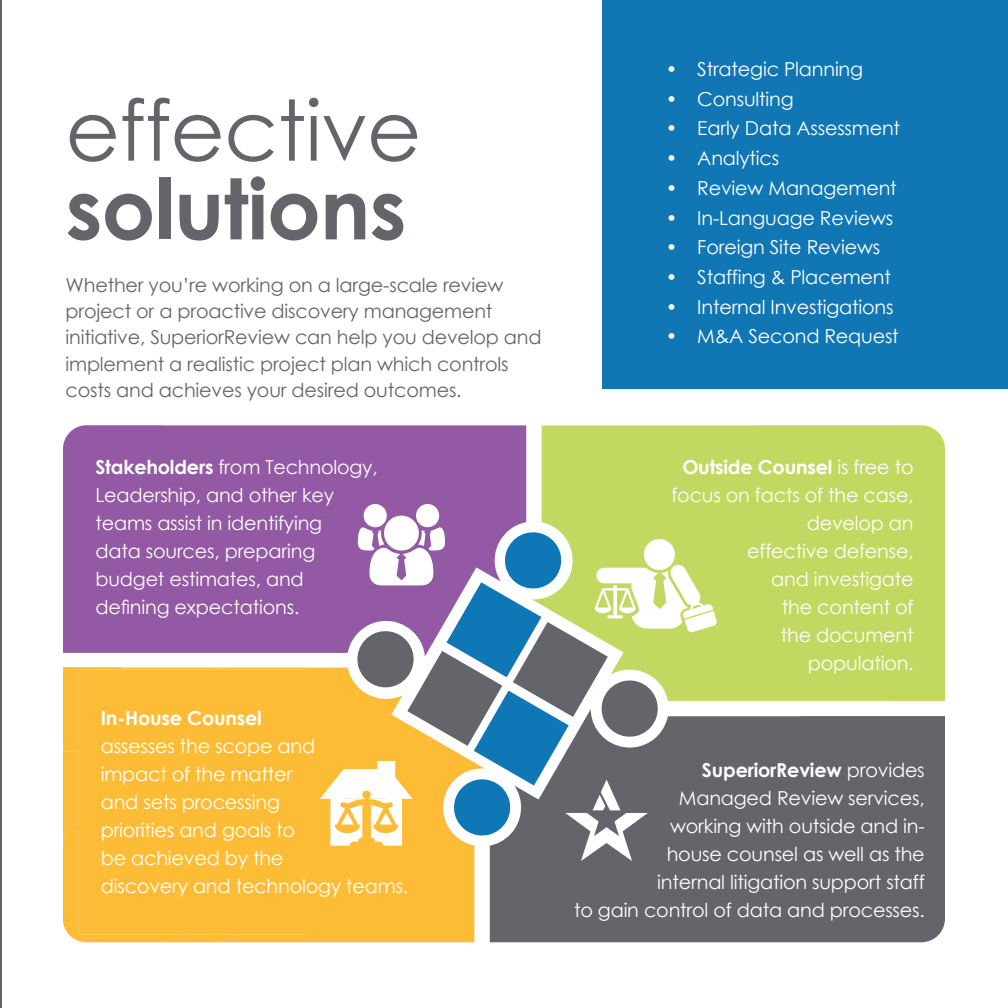
<style>
.page{position:relative;width:1008px;height:1008px;background:#fff}
.page>*{position:absolute;margin:0;border:0;box-sizing:border-box;transform-origin:0 0}
.t1{font:84px "Century Gothic";letter-spacing:-.01em;color:#64656a}
.t2{font:700 84px "Century Gothic";letter-spacing:-.01em;color:#64656a}
.t3{font:19.25px/28px "Century Gothic";letter-spacing:-.01em;color:#fff}
.t4{font:19.25px/26.2px "Century Gothic";letter-spacing:-.01em;color:#64656a}
.t5{font:700 19.25px "Century Gothic";letter-spacing:-.01em;color:#fff}
.s1{font-weight:700}
</style>
<div class="page">
<div style="left:63px;top:425px;width:463px;height:228px;background:#9359a4"></div>
<div style="left:541px;top:425px;width:404px;height:276px;background:#c2d961"></div>
<div style="left:490px;top:716px;width:455px;height:226px;background:#63656a"></div>
<div style="left:237px;top:668px;width:238px;height:274px;background:#fdbc35"></div>
<div style="left:63px;top:667px;width:174px;height:275px;background:#fdbc35"></div>
<div style="left:78px;top:669px;width:230px;height:266px;background:#fdbc35"></div>
<div style="left:602px;top:0;width:406px;height:388px;background:#1077b4"></div>
<hr style="left:0;top:0;width:1px;height:1008px;background:#63656a">
<div style="left:384px;top:516px;width:35px;height:35px;background:#fff;border-radius:50%"></div>
<div style="left:416px;top:504px;width:23px;height:23px;background:#fff;border-radius:50%"></div>
<div style="left:364px;top:504px;width:23px;height:23px;background:#fff;border-radius:50%"></div>
<svg style="left:320px;top:527px;width:397px;height:334px"></svg>
<h1 class="t1" style="left:66px;top:72px;width:357px">effective</h1>
<h1 class="t2" style="left:66px;top:145px;width:343px">solutions</h1>
<p class="t4" style="left:66px;top:272px;width:478px">Whether you’re working on a large-scale review project or a proactive discovery management initiative, SuperiorReview can help you develop and implement a realistic project plan which controls costs and achieves your desired outcomes.</p>
<p class="t3" style="left:666px;top:55px;width:199px">• Strategic Planning</p>
<p class="t3" style="left:666px;top:84px;width:129px">• Consulting</p>
<p class="t3" style="left:666px;top:114px;width:236px">• Early Data Assessment</p>
<p class="t3" style="left:666px;top:144px;width:115px">• Analytics</p>
<p class="t3" style="left:666px;top:174px;width:232px">• Review Management</p>
<p class="t3" style="left:666px;top:203px;width:229px">• In-Language Reviews</p>
<p class="t3" style="left:666px;top:233px;width:216px">• Foreign Site Reviews</p>
<p class="t3" style="left:666px;top:263px;width:227px">• Staffing &amp; Placement</p>
<p class="t3" style="left:666px;top:292px;width:229px">• Internal Investigations</p>
<p class="t3" style="left:666px;top:322px;width:235px">• M&amp;A Second Request</p>
<p class="t3" style="left:95px;top:453px;width:284px"><span class="s1">Stakeholders</span> from Technology,<br>Leadership, and other key teams assist in identifying<br>data sources, preparing budget estimates, and defining expectations.</p>
<p class="t3" style="left:671px;top:453px;width:244px;text-align:right"><span class="s1">Outside Counsel</span> is free to focus on facts of the case, develop an<br>effective defense,<br>and investigate<br>the content of<br>the document population.</p>
<p class="t5" style="left:101px;top:704px;width:163px">In-House Counsel</p>
<p class="t3" style="left:101px;top:732px;width:309px">assesses the scope and<br>impact of the matter<br>and sets processing<br>priorities and goals to<br>be achieved by the<br>discovery and technology teams.</p>
<p class="t3" style="left:574px;top:756px;width:352px;text-align:right"><span class="s1">SuperiorReview</span> provides<br>Managed Review services,<br>working with outside and in-<br>house counsel as well as the<br>internal litigation support staff<br>to gain control of data and processes.</p>
</div>
